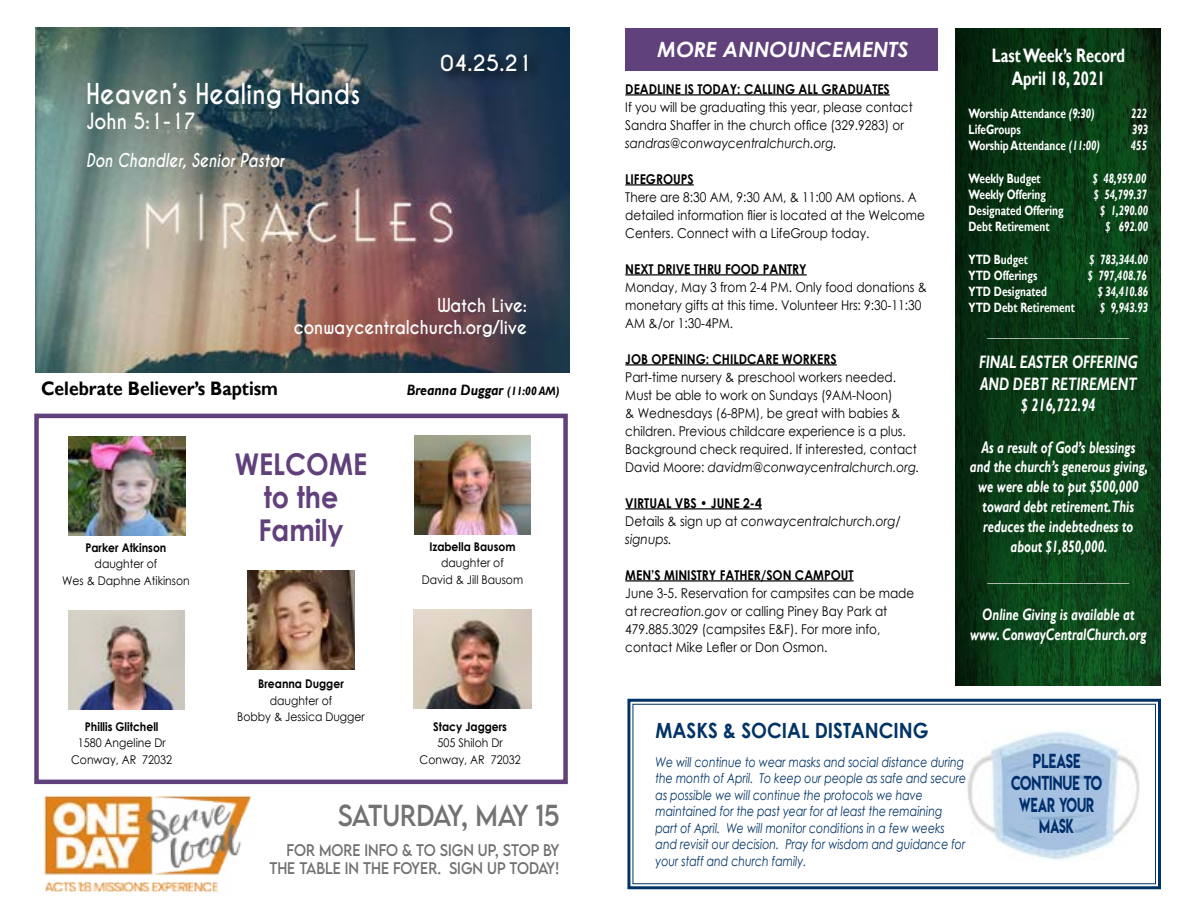
<style>
.page{position:relative;width:1188px;height:918px;background:#fff}
.page>*{position:absolute;margin:0;border:0;box-sizing:border-box;transform-origin:0 0}
.t1{font:700 30px/33px "Century Gothic";color:#60417b;text-align:center;scale:.9 1}
.t2{font:700 27px "Caviar Dreams";color:#fff;scale:.88 1}
.t3{font:27px "LEMONMILK";letter-spacing:-.02em;color:#727272;scale:.9 1}
.t4{font:700 21px "Century Gothic";color:#036;scale:.9 1}
.t5{font:italic 700 21px "Century Gothic";color:#fff}
.t6{font:700 21px "Caviar Dreams";color:#fff;scale:.88 1}
.t7{font:700 21px "Caviar Dreams";color:#fff}
.t8{font:700 19.5px/23.4px "Gill Sans";color:#fff;text-align:center;scale:.75 1}
.t9{font:700 19.5px "Gill Sans";color:#000;scale:.9 1}
.t10{font:italic 700 18px/21.6px "Gill Sans";color:#fff;text-align:center;scale:.75 1}
.t11{font:700 18px/21.6px "Caviar Dreams";color:#fff;text-align:right;scale:.9 1}
.t12{font:18px/21.6px "Lemon Milk";color:#002f6c;text-align:center;scale:.75 1}
.t13{font:italic 700 18px "Caviar Dreams";color:#fff;scale:.81 1}
.t14{font:italic 700 16.5px/19.8px "Gill Sans";color:#fff;text-align:center;scale:.75 1}
.t15{font:15px/18px "LEMONMILK";color:#727272;scale:.9 1}
.t16{font:italic 700 15px "Gill Sans";color:#000;scale:.9 1}
.t17{font:13.5px/18px "Century Gothic";color:#000;scale:.89 1}
.t18{font:italic 13.5px/16.5px "Century Gothic";color:#036;scale:.81 1}
.t19{font:700 13.5px "Gill Sans";color:#fff;scale:.75 1}
.t20{font:italic 700 13.5px/25.2px "Gill Sans";color:#fff;scale:.75 1}
.t21{font:700 13.5px "Century Gothic";color:#000;scale:.89 1}
.t22{font:italic 13.5px/18px "Century Gothic";color:#000;scale:.9 1}
.t23{font:italic 13.5px "Century Gothic";color:#000;scale:.89 1}
.t24{font:12px/16.5px "Century Gothic";color:#000;text-align:center;scale:.9 1}
.t25{font:700 12px "Century Gothic";color:#000;scale:.9 1}
.s1{font-size:12px}
.s2{font-style:italic}
.s3{font-weight:700;font-style:normal}
.s4{font-style:normal}
</style>
<div class="page">
<div style="left:625px;top:29px;width:313px;height:42px;background:#60417b"></div>
<img style="left:956px;top:29px;width:205px;height:657px">
<div style="left:34px;top:414px;width:534px;height:370px;border:4px solid #60417b"></div>
<img style="left:414px;top:435px;width:116px;height:99px">
<img style="left:69px;top:611px;width:116px;height:98px">
<img style="left:248px;top:571px;width:107px;height:99px">
<img style="left:413px;top:610px;width:118px;height:98px">
<img style="left:36px;top:27px;width:533px;height:345px">
<div style="left:438px;top:52px;width:102px;height:33px;background:#000;opacity:.75"></div>
<svg style="left:627px;top:698px;width:534px;height:192px"></svg>
<hr style="left:625px;top:94px;width:265px;height:2px;background:#000">
<hr style="left:625px;top:184px;width:69px;height:2px;background:#000">
<hr style="left:625px;top:274px;width:182px;height:2px;background:#000">
<hr style="left:625px;top:364px;width:212px;height:2px;background:#000">
<hr style="left:625px;top:508px;width:137px;height:2px;background:#000">
<hr style="left:625px;top:580px;width:229px;height:2px;background:#000">
<img style="left:44px;top:795px;width:208px;height:98px">
<img style="left:69px;top:436px;width:117px;height:99px">
<h2 class="t2" style="left:86px;top:77px;width:313px">Heaven’s Healing Hands</h2>
<h3 class="t6" style="left:86px;top:108px;width:126px">John 5:1-17</h3>
<h3 class="t13" style="left:86px;top:149px;width:246px">Don Chandler, Senior Pastor</h3>
<h3 class="t7" style="left:440px;top:51px;width:94px">04.25.21</h3>
<h3 class="t11" style="left:294px;top:295px;width:261px">Watch Live: conwaycentralchurch.org/live</h3>
<h3 class="t9" style="left:41px;top:377px;width:265px">Celebrate Believer’s Baptism</h3>
<p class="t16" style="left:407px;top:381px;width:171px">Breanna Duggar <span class="s1">(11:00 AM)</span></p>
<p class="t25" style="left:85px;top:538px;width:92px">Parker Atkinson</p>
<p class="t24" style="left:62px;top:556px;width:143px">daughter of<br>Wes &amp; Daphne Atikinson</p>
<p class="t25" style="left:85px;top:717px;width:83px">Phillis Glitchell</p>
<p class="t24" style="left:71px;top:734px;width:114px">1580 Angeline Dr<br>Conway, AR 72032</p>
<h1 class="t1" style="left:235px;top:446px;width:148px">WELCOME to the<br>Family</h1>
<p class="t25" style="left:258px;top:675px;width:97px">Breanna Dugger</p>
<p class="t24" style="left:237px;top:692px;width:143px">daughter of<br>Bobby &amp; Jessica Dugger</p>
<p class="t25" style="left:429px;top:537px;width:97px">Izabella Bausom</p>
<p class="t24" style="left:422px;top:555px;width:114px">daughter of<br>David &amp; Jill Bausom</p>
<p class="t25" style="left:433px;top:717px;width:84px">Stacy Jaggers</p>
<p class="t24" style="left:420px;top:734px;width:114px">505 Shiloh Dr<br>Conway, AR 72032</p>
<h2 class="t3" style="left:338px;top:798px;width:248px">SATURDAY, MAY 15</h2>
<p class="t15" style="left:269px;top:841px;width:324px;text-indent:17px">FOR MORE INFO &amp; TO SIGN UP, STOP BY<br>THE TABLE IN THE FOYER. SIGN UP TODAY</p>
<p class="t15" style="left:555px;top:859px;width:6px">!</p>
<h3 class="t5" style="left:657px;top:34px;width:253px">MORE ANNOUNCEMENTS</h3>
<p class="t21" style="left:625px;top:79px;width:299px">DEADLINE IS TODAY: CALLING ALL GRADUATES</p>
<p class="t17" style="left:625px;top:98px;width:325px">If you will be graduating this year, please contact<br>Sandra Shaffer in the church office (329.9283) or</p>
<p class="t23" style="left:625px;top:133px;width:239px">sandras@conwaycentralchurch.org.</p>
<p class="t21" style="left:625px;top:169px;width:78px">LIFEGROUPS</p>
<p class="t17" style="left:625px;top:188px;width:338px">There are 8:30 AM, 9:30 AM, &amp; 11:00 AM options. A detailed information flier is located at the Welcome<br>Centers. Connect with a LifeGroup today.</p>
<p class="t21" style="left:625px;top:258px;width:205px">NEXT DRIVE THRU FOOD PANTRY</p>
<p class="t17" style="left:625px;top:278px;width:340px">Monday, May 3 from 2-4 PM. Only food donations &amp; monetary gifts at this time. Volunteer Hrs: 9:30-11:30<br>AM &amp;/or 1:30-4PM.</p>
<p class="t21" style="left:625px;top:348px;width:239px">JOB OPENING: CHILDCARE WORKERS</p>
<p class="t17" style="left:625px;top:368px;width:332px">Part-time nursery &amp; preschool workers needed.<br>Must be able to work on Sundays (9AM-Noon)<br>&amp; Wednesdays (6-8PM), be great with babies &amp; children. Previous childcare experience is a plus.<br>Background check required. If interested, contact David Moore: <span class="s2">davidm@conwaycentralchurch.org.</span></p>
<p class="t22" style="left:625px;top:494px;width:308px"><span class="s3">VIRTUAL VBS • JUNE 2-4<br></span><span class="s4">Details &amp; sign up at</span> conwaycentralchurch.org/ signups.</p>
<p class="t21" style="left:625px;top:565px;width:258px">MEN’S MINISTRY FATHER/SON CAMPOUT</p>
<p class="t17" style="left:625px;top:584px;width:326px">June 3-5. Reservation for campsites can be made at <span class="s2">recreation.gov</span> or calling Piney Bay Park at 479.885.3029 (campsites E&amp;F). For more info, contact Mike Lefler or Don Osmon.</p>
<h3 class="t8" style="left:992px;top:44px;width:179px">Last Week’s Record<br>April 18, 2021</h3>
<p class="t19" style="left:969px;top:105px;width:170px">Worship Attendance <span class="s2">(9:30)</span></p>
<p class="t20" style="left:1131px;top:101px;width:23px">222</p>
<p class="t19" style="left:969px;top:121px;width:71px">LifeGroups</p>
<p class="t20" style="left:1132px;top:117px;width:23px">393</p>
<p class="t19" style="left:969px;top:138px;width:177px">Worship Attendance <span class="s2">(11:00)</span></p>
<p class="t20" style="left:1131px;top:133px;width:23px">455</p>
<p class="t19" style="left:969px;top:170px;width:98px">Weekly Budget</p>
<p class="t20" style="left:1093px;top:166px;width:73px">$ 48,959.00</p>
<p class="t19" style="left:969px;top:186px;width:105px">Weekly Offering</p>
<p class="t20" style="left:1094px;top:182px;width:73px">$ 54,799.37</p>
<p class="t19" style="left:969px;top:202px;width:128px">Designated Offering</p>
<p class="t20" style="left:1100px;top:198px;width:66px">$ 1,290.00</p>
<p class="t19" style="left:969px;top:219px;width:110px">Debt Retirement</p>
<p class="t20" style="left:1105px;top:214px;width:59px">$ 692.00</p>
<p class="t19" style="left:969px;top:251px;width:81px">YTD Budget</p>
<p class="t20" style="left:1089px;top:247px;width:80px">$ 783,344.00</p>
<p class="t19" style="left:969px;top:267px;width:93px">YTD Offerings</p>
<p class="t20" style="left:1088px;top:263px;width:80px">$ 797,408.76</p>
<p class="t19" style="left:969px;top:283px;width:106px">YTD Designated</p>
<p class="t20" style="left:1098px;top:279px;width:69px">$ 34,410.86</p>
<p class="t19" style="left:969px;top:300px;width:143px">YTD Debt Retirement</p>
<p class="t20" style="left:988px;top:295px;width:216px;text-indent:113px">$ 9,943.93 ____________________________</p>
<h3 class="t10" style="left:979px;top:352px;width:213px">FINAL EASTER OFFERING<br>AND DEBT RETIREMENT $ 216,722.94</h3>
<p class="t14" style="left:970px;top:438px;width:239px">As a result of God’s blessings and the church’s generous giving, we were able to put $500,000 toward debt retirement.This reduces the indebtedness to about $1,850,000.</p>
<p class="t20" style="left:988px;top:565px;width:190px">____________________________</p>
<p class="t14" style="left:970px;top:605px;width:237px">Online Giving is available at www. ConwayCentralChurch.org</p>
<h3 class="t4" style="left:656px;top:715px;width:305px">MASKS &amp; SOCIAL DISTANCING</h3>
<p class="t18" style="left:656px;top:754px;width:385px">We will continue to wear masks and social distance during the month of April. To keep our people as safe and secure as possible we will continue the protocols we have maintained for the past year for at least the remaining part of April. We will monitor conditions in a few weeks and revisit our decision. Pray for wisdom and guidance for your staff and church family.</p>
<h3 class="t12" style="left:1011px;top:750px;width:122px">PLEASE<br>CONTINUE TO<br>WEAR YOUR<br>MASK</h3>
</div>
